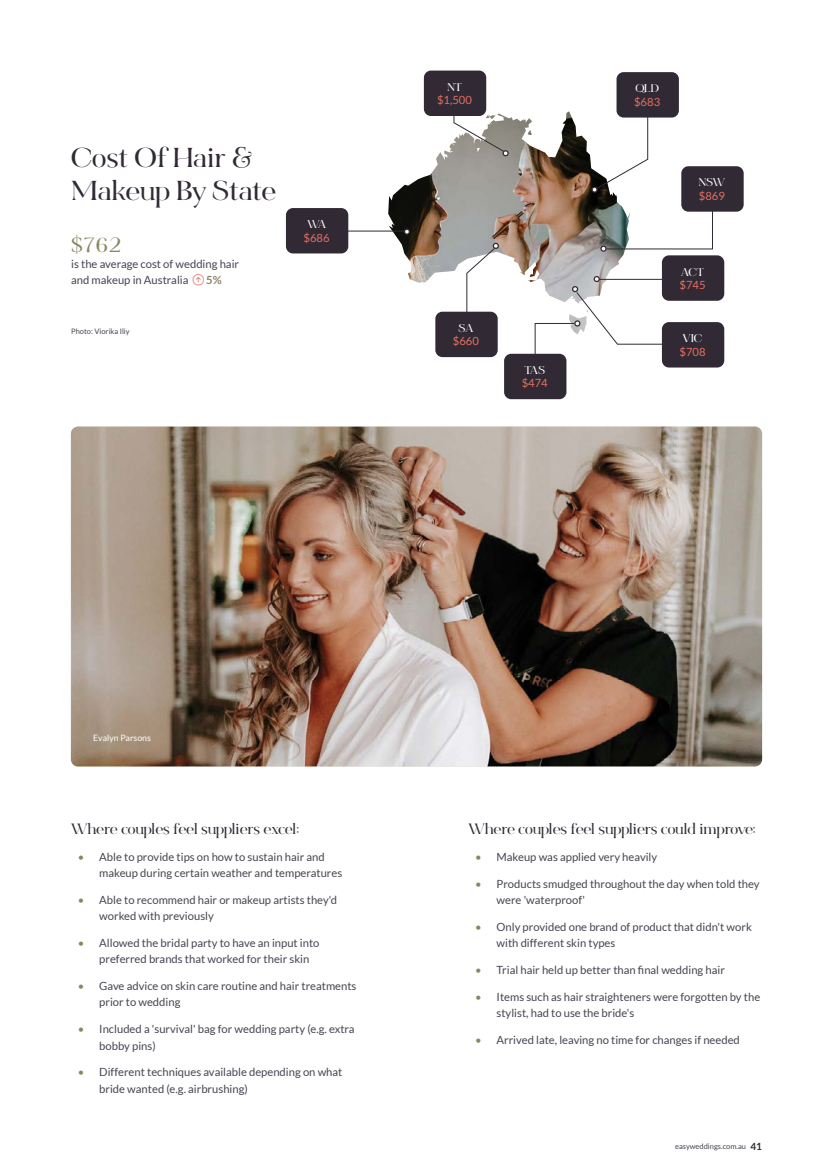
<style>
.page{position:relative;width:833px;height:1170px;background:#fff}
.page>*{position:absolute;margin:0;border:0;box-sizing:border-box;transform-origin:0 0}
.t1{font:700 27.5px/33px "Bon Vivant Serif";color:#312a35}
.t2{font:700 22.5px "Bon Vivant Serif";color:#898762}
.t3{font:700 15px "Bon Vivant Serif";letter-spacing:-.005em;color:#312a35}
.t4{font:11.25px/16.2px "Lato";color:#454452}
.t5{font:11.25px "Lato";color:#e37062}
.t6{font:700 11.25px "Bon Vivant Serif";letter-spacing:-.01em;color:#fff}
.t7{font:8.75px "Lato";color:#fff}
.t8{font:7.5px "Lato";color:#454452}
.s1{color:#e37062}
.s2{font-weight:700;color:#898762}
.s3{color:#898762}
.s4{font-weight:700;font-size:10px;color:#312a35}
</style>
<div class="page">
<img style="left:71px;top:426px;width:691px;height:340px">
<img style="left:388px;top:111px;width:237px;height:204px">
<div style="left:600px;top:245px;width:6px;height:7px;border:1px solid #312a35;border-radius:50%"></div>
<div style="left:591px;top:186px;width:6px;height:7px;border:1px solid #312a35;border-radius:50%"></div>
<div style="left:502px;top:150px;width:7px;height:6px;border:1px solid #312a35;border-radius:50%"></div>
<div style="left:404px;top:228px;width:6px;height:7px;border:1px solid #312a35;border-radius:50%"></div>
<svg style="left:453px;top:83px;width:55px;height:73px"></svg>
<div style="left:424px;top:71px;width:62px;height:45px;background:#312a35;border-radius:7px"></div>
<svg style="left:592px;top:111px;width:56px;height:81px"></svg>
<svg style="left:466px;top:243px;width:33px;height:72px"></svg>
<div style="left:616px;top:72px;width:63px;height:45px;background:#312a35;border-radius:7px"></div>
<svg style="left:601px;top:208px;width:112px;height:43px"></svg>
<div style="left:681px;top:166px;width:62px;height:46px;background:#312a35;border-radius:7px"></div>
<hr style="left:291px;top:231px;width:113px;height:1px;background:#312a35">
<div style="left:662px;top:255px;width:62px;height:46px;background:#312a35;border-radius:7px"></div>
<div style="left:286px;top:208px;width:62px;height:45px;background:#312a35;border-radius:7px"></div>
<div style="left:435px;top:312px;width:63px;height:45px;background:#312a35;border-radius:7px"></div>
<div style="left:662px;top:322px;width:62px;height:45px;background:#312a35;border-radius:7px"></div>
<svg style="left:534px;top:276px;width:158px;height:101px"></svg>
<div style="left:504px;top:354px;width:62px;height:45px;background:#312a35;border-radius:7px"></div>
<h1 class="t1" style="left:71px;top:141px;width:206px">Cost Of Hair &amp;<br>Makeup By State</h1>
<h2 class="t2" style="left:71px;top:231px;width:52px">$762</h2>
<p class="t4" style="left:71px;top:256px;width:169px">is the average cost of wedding hair and makeup in Australia <span class="s1">□●◆</span> <span class="s2">5%</span></p>
<p class="t8" style="left:71px;top:327px;width:60px">Photo: Viorika Iliy</p>
<p class="t6" style="left:307px;top:218px;width:21px">WA</p>
<p class="t5" style="left:303px;top:231px;width:28px">$686</p>
<p class="t6" style="left:447px;top:80px;width:17px">NT</p>
<p class="t5" style="left:437px;top:94px;width:37px">$1,500</p>
<p class="t6" style="left:635px;top:82px;width:25px">QLD</p>
<p class="t5" style="left:634px;top:95px;width:28px">$683</p>
<p class="t6" style="left:698px;top:176px;width:29px">NSW</p>
<p class="t5" style="left:699px;top:189px;width:28px">$869</p>
<p class="t6" style="left:681px;top:265px;width:24px">ACT</p>
<p class="t5" style="left:679px;top:279px;width:28px">$745</p>
<p class="t6" style="left:458px;top:321px;width:16px">SA</p>
<p class="t5" style="left:453px;top:335px;width:28px">$660</p>
<p class="t6" style="left:682px;top:332px;width:21px">VIC</p>
<p class="t5" style="left:679px;top:345px;width:28px">$708</p>
<p class="t6" style="left:524px;top:363px;width:22px">TAS</p>
<p class="t5" style="left:521px;top:377px;width:28px">$474</p>
<p class="t7" style="left:93px;top:733px;width:59px">Evalyn Parsons</p>
<h3 class="t3" style="left:71px;top:819px;width:230px">Where couples feel suppliers excel:</h3>
<p class="t4" style="left:99px;top:848px;width:244px;text-indent:-21px"><span class="s3">•</span> Able to provide tips on how to sustain hair and makeup during certain weather and temperatures</p>
<p class="t4" style="left:99px;top:891px;width:239px;text-indent:-21px"><span class="s3">•</span> Able to recommend hair or makeup artists they'd worked with previously</p>
<p class="t4" style="left:99px;top:934px;width:222px;text-indent:-21px"><span class="s3">•</span> Allowed the bridal party to have an input into preferred brands that worked for their skin</p>
<p class="t4" style="left:99px;top:977px;width:259px;text-indent:-21px"><span class="s3">•</span> Gave advice on skin care routine and hair treatments prior to wedding</p>
<p class="t4" style="left:99px;top:1020px;width:257px;text-indent:-21px"><span class="s3">•</span> Included a 'survival' bag for wedding party (e.g. extra bobby pins)</p>
<p class="t4" style="left:99px;top:1064px;width:245px;text-indent:-21px"><span class="s3">•</span> Different techniques available depending on what bride wanted (e.g. airbrushing)</p>
<h3 class="t3" style="left:468px;top:819px;width:289px">Where couples feel suppliers could improve:</h3>
<p class="t4" style="left:475px;top:848px;width:183px"><span class="s3">•</span> Makeup was applied very heavily</p>
<p class="t4" style="left:496px;top:875px;width:265px;text-indent:-21px"><span class="s3">•</span> Products smudged throughout the day when told they were 'waterproof'</p>
<p class="t4" style="left:496px;top:918px;width:257px;text-indent:-21px"><span class="s3">•</span> Only provided one brand of product that didn't work with different skin types</p>
<p class="t4" style="left:475px;top:961px;width:251px"><span class="s3">•</span> Trial hair held up better than final wedding hair</p>
<p class="t4" style="left:496px;top:988px;width:265px;text-indent:-21px"><span class="s3">•</span> Items such as hair straighteners were forgotten by the stylist, had to use the bride's</p>
<p class="t4" style="left:475px;top:1031px;width:266px"><span class="s3">•</span> Arrived late, leaving no time for changes if needed</p>
<p class="t8" style="left:675px;top:1141px;width:88px">easyweddings.com.au <span class="s4">41</span></p>
</div>
